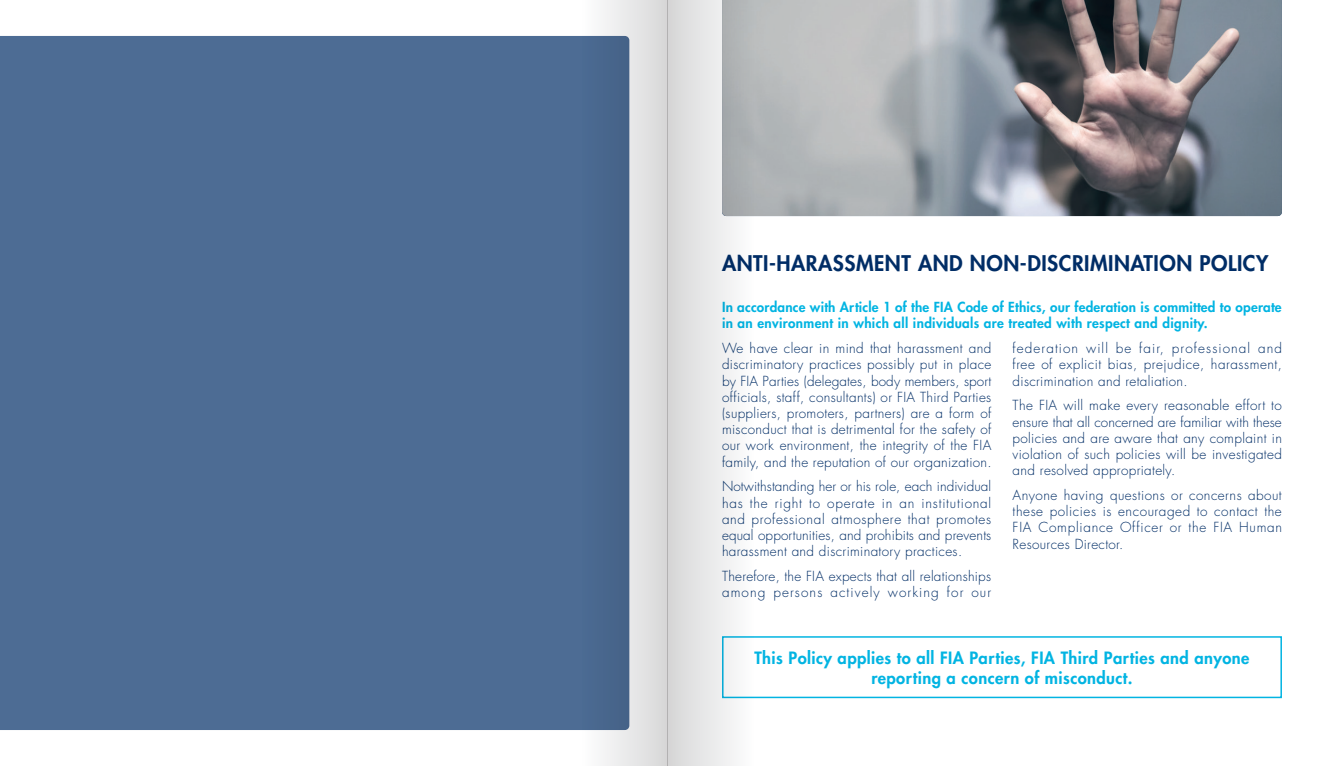
<style>
.page{position:relative;width:1336px;height:766px;background:#fff}
.page>*{position:absolute;margin:0;border:0;box-sizing:border-box;transform-origin:0 0}
.t1{font:800 21px "Futura Std";letter-spacing:.025em;color:#002d66}
.t2{font:800 16.5px/19.8px "Futura Std";letter-spacing:.025em;color:#02b4e2;text-align:center}
.t3{font:300 13.5px/16.2px "Futura Std";letter-spacing:.025em;color:#002d66;text-align:justify}
.t4{font:800 13.5px/16.2px "Futura Std";letter-spacing:.015em;color:#02b4e2}
</style>
<div class="page">
<div style="left:722px;top:636px;width:559px;height:62px;border:2px solid #02b4e2"></div>
<img style="left:753px;top:0;width:528px;height:216px">
<div style="left:0;top:36px;width:583px;height:693px;background:#4d6c94"></div>
<svg style="left:668px;top:0;width:85px;height:765px"></svg>
<svg style="left:583px;top:0;width:85px;height:765px"></svg>
<h1 class="t1" style="left:722px;top:249px;width:548px">ANTI-HARASSMENT AND NON-DISCRIMINATION POLICY</h1>
<p class="t4" style="left:722px;top:299px;width:561px">In accordance with Article 1 of the FIA Code of Ethics, our federation is committed to operate in an environment in which all individuals are treated with respect and dignity.</p>
<p class="t3" style="left:722px;top:340px;width:271px">We have clear in mind that harassment and discriminatory practices possibly put in place by FIA Parties (delegates, body members, sport officials, staff, consultants) or FIA Third Parties (suppliers, promoters, partners) are a form of misconduct that is detrimental for the safety of our work environment, the integrity of the FIA family, and the reputation of our organization.</p>
<p class="t3" style="left:722px;top:478px;width:271px">Notwithstanding her or his role, each individual has the right to operate in an institutional and professional atmosphere that promotes equal opportunities, and prohibits and prevents harassment and discriminatory practices.</p>
<p class="t3" style="left:722px;top:568px;width:270px">Therefore, the FIA expects that all relationships among persons actively working for our</p>
<p class="t3" style="left:1012px;top:340px;width:271px">federation will be fair, professional and free of explicit bias, prejudice, harassment, discrimination and retaliation.</p>
<p class="t3" style="left:1012px;top:397px;width:271px">The FIA will make every reasonable effort to ensure that all concerned are familiar with these policies and are aware that any complaint in violation of such policies will be investigated and resolved appropriately.</p>
<p class="t3" style="left:1012px;top:487px;width:271px">Anyone having questions or concerns about these policies is encouraged to contact the FIA Compliance Officer or the FIA Human Resources Director.</p>
<p class="t2" style="left:754px;top:648px;width:496px">This Policy applies to all FIA Parties, FIA Third Parties and anyone reporting a concern of misconduct.</p>
</div>
